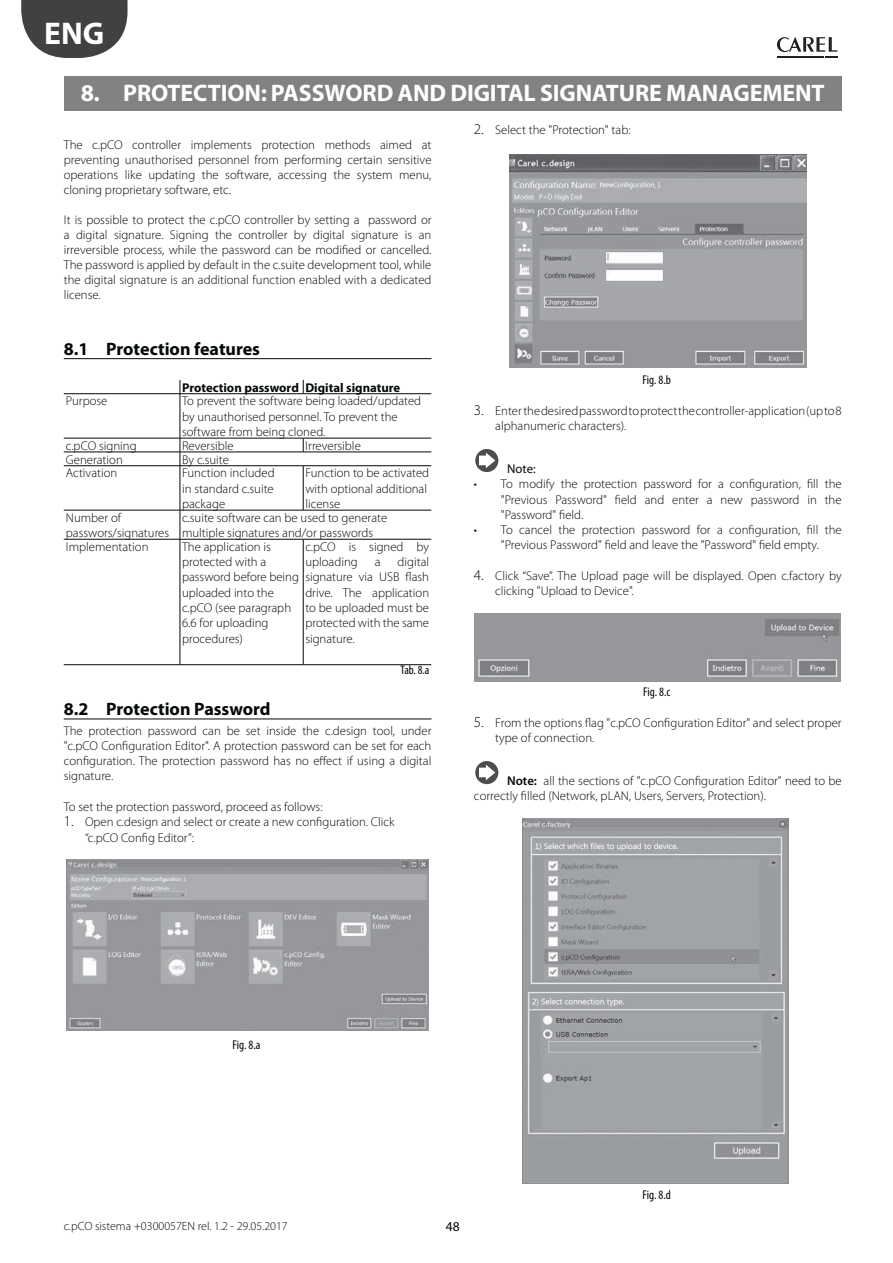
<style>
.page{position:relative;width:893px;height:1263px;background:#fff}
.page>*{position:absolute;margin:0;border:0;box-sizing:border-box;transform-origin:0 0}
.t1{font:700 31.5px "Myriad Pro";color:#fff}
.t2{font:700 24px "Myriad Pro";letter-spacing:-.005em;color:#fff}
.t3{font:700 18px "Myriad Pro";color:#040809}
.t4{font:13.5px "Myriad Pro";color:#040809}
.t5{font:300 12.75px/15.3px "Myriad Pro";color:#040809}
.t6{font:700 12.75px "Myriad Pro";color:#040809}
.t7{font:condensed 12.75px "Myriad Pro";letter-spacing:-.005em;color:#040809}
.t8{font:12.75px "Myriad Pro";color:#040809}
.t9{font:condensed 12.45px "Myriad Pro";color:#040809}
.t10{font:300 12px "Myriad Pro";color:#040809}
.s1{font-size:15px}
.s2{font-weight:600}
</style>
<div class="page">
<svg style="left:777px;top:37px;width:60px;height:21px"></svg>
<svg style="left:21px;top:0;width:107px;height:58px;background:#5d5d5e"></svg>
<div style="left:64px;top:77px;width:778px;height:34px;background:#808284"></div>
<hr style="left:64px;top:358px;width:367px;height:1px;background:#040809">
<hr style="left:64px;top:719px;width:367px;height:1px;background:#040809">
<svg style="left:180px;top:380px;width:1px;height:13px"></svg>
<svg style="left:303px;top:380px;width:1px;height:13px"></svg>
<hr style="left:64px;top:393px;width:239px;height:1px;background:#040809">
<hr style="left:180px;top:394px;width:1px;height:44px;background:#040809">
<hr style="left:303px;top:393px;width:128px;height:1px;background:#040809">
<hr style="left:64px;top:438px;width:239px;height:1px;background:#040809">
<hr style="left:303px;top:438px;width:128px;height:1px;background:#040809">
<svg style="left:303px;top:438px;width:1px;height:14px"></svg>
<hr style="left:64px;top:452px;width:239px;height:1px;background:#040809">
<svg style="left:180px;top:438px;width:1px;height:27px"></svg>
<hr style="left:303px;top:452px;width:128px;height:1px;background:#040809">
<hr style="left:64px;top:465px;width:239px;height:1px;background:#040809">
<hr style="left:180px;top:466px;width:1px;height:44px;background:#040809">
<hr style="left:303px;top:465px;width:128px;height:1px;background:#040809">
<hr style="left:303px;top:466px;width:1px;height:44px;background:#040809">
<hr style="left:64px;top:510px;width:239px;height:1px;background:#040809">
<svg style="left:180px;top:510px;width:1px;height:29px"></svg>
<hr style="left:303px;top:510px;width:128px;height:1px;background:#040809">
<hr style="left:64px;top:539px;width:239px;height:1px;background:#040809">
<hr style="left:180px;top:539px;width:1px;height:126px;background:#040809">
<hr style="left:303px;top:539px;width:128px;height:1px;background:#040809">
<hr style="left:303px;top:539px;width:1px;height:126px;background:#040809">
<hr style="left:64px;top:664px;width:367px;height:1px;background:#040809">
<img style="left:67px;top:860px;width:361px;height:170px">
<img style="left:509px;top:154px;width:297px;height:213px">
<div style="left:475px;top:449px;width:23px;height:23px;background:#4d4d4f;border-radius:50%"></div>
<svg style="left:479px;top:453px;width:16px;height:15px"></svg>
<img style="left:475px;top:614px;width:366px;height:67px">
<div style="left:475px;top:761px;width:23px;height:23px;background:#4d4d4f;border-radius:50%"></div>
<svg style="left:479px;top:765px;width:16px;height:15px"></svg>
<img style="left:523px;top:818px;width:265px;height:366px">
<h1 class="t1" style="left:44px;top:22px;width:62px">ENG</h1>
<h2 class="t2" style="left:81px;top:84px;width:745px">8. PROTECTION: PASSWORD AND DIGITAL SIGNATURE MANAGEMENT</h2>
<p class="t5" style="left:64px;top:138px;width:369px;text-align:justify">The c.pCO controller implements protection methods aimed at preventing unauthorised personnel from performing certain sensitive operations like updating the software, accessing the system menu, cloning proprietary software, etc.</p>
<p class="t5" style="left:64px;top:213px;width:369px;text-align:justify">It is possible to protect the c.pCO controller by setting a password or a digital signature. Signing the controller by digital signature is an irreversible process, while the password can be modified or cancelled.<br>The password is applied by default in the c.suite development tool, while the digital signature is an additional function enabled with a dedicated license.</p>
<p class="t5" style="left:474px;top:123px;width:158px"><span class="s1">2.</span> Select the "Protection" tab:</p>
<h3 class="t3" style="left:64px;top:342px;width:198px">8.1 Protection features</h3>
<p class="t6" style="left:182px;top:382px;width:220px">Protection password Digital signature</p>
<p class="t5" style="left:66px;top:394px;width:43px">Purpose</p>
<p class="t5" style="left:182px;top:394px;width:241px">To prevent the software being loaded/updated by unauthorised personnel. To prevent the software from being cloned.</p>
<p class="t5" style="left:66px;top:439px;width:72px">c.pCO signing</p>
<p class="t5" style="left:182px;top:439px;width:53px">Reversible</p>
<p class="t5" style="left:305px;top:439px;width:57px">Irreversible</p>
<p class="t5" style="left:66px;top:453px;width:58px">Generation</p>
<p class="t5" style="left:182px;top:453px;width:48px">By c.suite</p>
<p class="t5" style="left:66px;top:466px;width:53px">Activation</p>
<p class="t5" style="left:182px;top:466px;width:94px;text-align:justify">Function included in standard c.suite package</p>
<p class="t5" style="left:305px;top:466px;width:125px">Function to be activated with optional additional license</p>
<p class="t5" style="left:66px;top:511px;width:105px">Number of passwors/signatures</p>
<p class="t5" style="left:182px;top:511px;width:207px">c.suite software can be used to generate multiple signatures and/or passwords</p>
<p class="t5" style="left:66px;top:540px;width:84px">Implementation</p>
<p class="t5" style="left:182px;top:540px;width:118px">The application is protected with a password before being uploaded into the c.pCO (see paragraph<br>6.6 for uploading procedures)</p>
<p class="t5" style="left:305px;top:540px;width:125px">c.pCO is signed by uploading</p>
<p class="t5" style="left:305px;top:555px;width:125px;text-align:justify;text-indent:92px">digital signature via USB flash drive. The application to be uploaded must be protected with the same signature.</p>
<p class="t9" style="left:401px;top:665px;width:30px">Tab. 8.a</p>
<p class="t5" style="left:375px;top:555px;width:7px">a</p>
<h3 class="t3" style="left:64px;top:702px;width:208px">8.2 Protection Password</h3>
<p class="t5" style="left:64px;top:723px;width:369px;text-align:justify">The protection password can be set inside the c.design tool, under "c.pCO Configuration Editor". A protection password can be set for each configuration. The protection password has no effect if using a digital signature.</p>
<p class="t5" style="left:64px;top:800px;width:260px">To set the protection password, proceed as follows:</p>
<p class="t5" style="left:85px;top:815px;width:311px;text-indent:-21px"><span class="s1">1.</span> Open c.design and select or create a new configuration. Click “c.pCO Config Editor”:</p>
<p class="t7" style="left:643px;top:375px;width:30px">Fig. 8.b</p>
<p class="t5" style="left:495px;top:404px;width:348px;text-indent:-21px"><span class="s1">3.</span> Enter the desired password to protect the controller-application (up to 8 alphanumeric characters).</p>
<p class="t8" style="left:507px;top:464px;width:30px">Note:</p>
<p class="t5" style="left:501px;top:477px;width:342px;text-align:justify;text-indent:-27px">• To modify the protection password for a configuration, fill the "Previous Password" field and enter a new password in the "Password" field.</p>
<p class="t5" style="left:474px;top:523px;width:369px;text-align:center">• To cancel the protection password for a configuration, fill the "Previous Password" field and leave the "Password" field empty.</p>
<p class="t5" style="left:495px;top:569px;width:348px;text-indent:-21px"><span class="s1">4.</span> Click “Save”. The Upload page will be displayed. Open c.factory by clicking "Upload to Device".</p>
<p class="t7" style="left:643px;top:687px;width:29px">Fig. 8.c</p>
<p class="t5" style="left:495px;top:716px;width:348px;text-indent:-21px"><span class="s1">5.</span> From the options flag "c.pCO Configuration Editor" and select proper type of connection.</p>
<p class="t5" style="left:474px;top:774px;width:369px;text-indent:33px"><span class="s2">Note:</span> all the sections of "c.pCO Configuration Editor" need to be correctly filled (Network, pLAN, Users, Servers, Protection).</p>
<p class="t7" style="left:233px;top:1040px;width:29px">Fig. 8.a</p>
<p class="t10" style="left:64px;top:1221px;width:226px">c.pCO sistema +0300057EN rel. 1.2 - 29.05.2017</p>
<p class="t4" style="left:446px;top:1221px;width:15px">48</p>
<p class="t7" style="left:643px;top:1190px;width:30px">Fig. 8.d</p>
</div>
